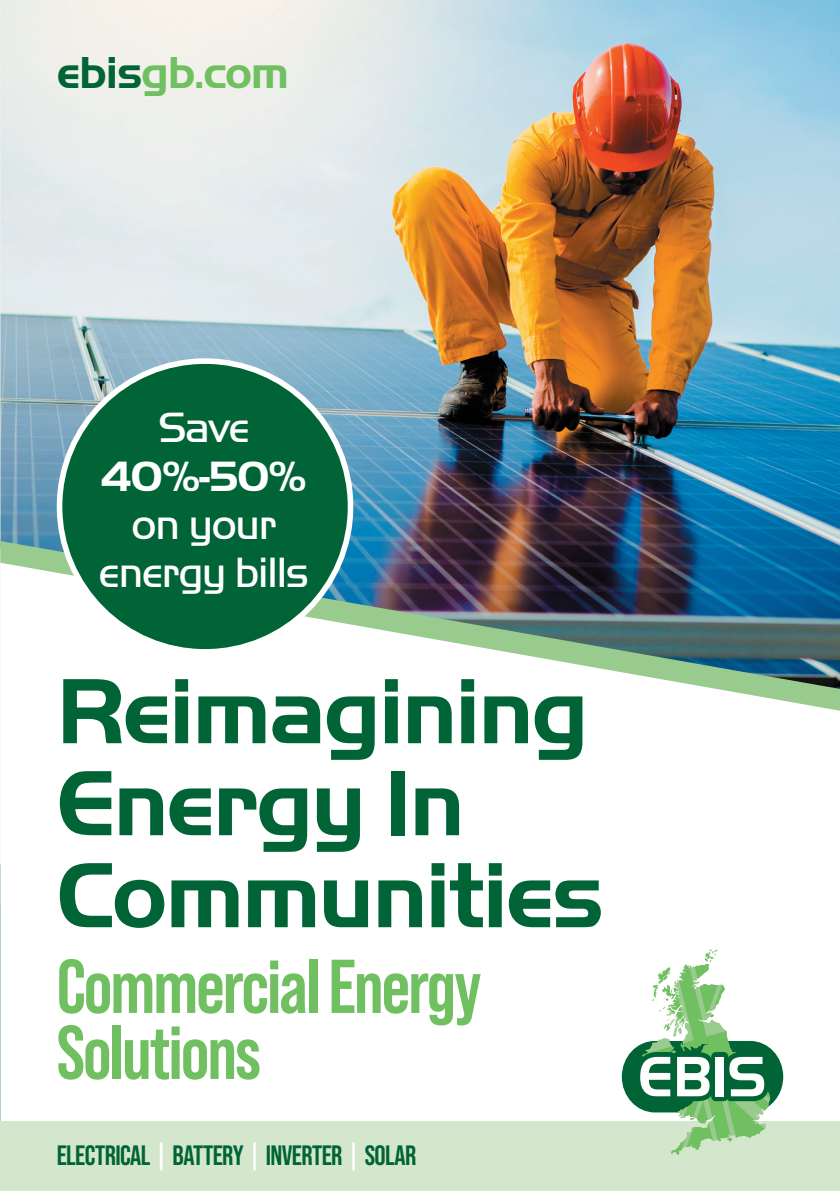
<style>
.page{position:relative;width:840px;height:1191px;background:#fff}
.page>*{position:absolute;margin:0;border:0;box-sizing:border-box;transform-origin:0 0}
.t1{font:700 96px/92px "Handel Got D";letter-spacing:-.025em;color:#006436}
.t2{font:700 76px/66px "Bebas Neue Pro";letter-spacing:-.025em;color:#70bf60}
.t3{font:700 46.4px "Handel Got D";letter-spacing:-.025em;color:#70bf60}
.t4{font:300 44px/48.4px "Handel Got D";letter-spacing:-.025em;color:#fff;text-align:center}
.t5{font:700 44px "Handel Got D";color:#fff}
.t6{font:700 28px "Bebas Neue Pro";letter-spacing:-.02em;color:#006436}
.s1{color:#006436}
.s2{color:#fff}
</style>
<div class="page">
<img style="left:0;top:0;width:839px;height:541px">
<hr style="left:0;top:904px;width:1px;height:268px;background:#99ca8e">
<svg style="left:0;top:980px;width:1px;height:141px"></svg>
<img style="left:0;top:541px;width:839px;height:169px">
<div style="left:59px;top:361px;width:291px;height:291px;background:#006436;border-radius:50%"></div>
<div style="left:0;top:1121px;width:839px;height:70px;background:#d4e7cd"></div>
<svg style="left:621px;top:949px;width:161px;height:206px"></svg>
<h3 class="t3" style="left:57px;top:46px;width:234px"><span class="s1">ebis</span>gb.com</h3>
<h3 class="t4" style="left:158px;top:404px;width:93px">Save</h3>
<h3 class="t5" style="left:101px;top:451px;width:207px">40%-50%</h3>
<h3 class="t4" style="left:99px;top:500px;width:212px">on your energy bills</h3>
<h1 class="t1" style="left:57px;top:666px;width:549px">Reimagining<br>Energy In<br>Communities</h1>
<h2 class="t2" style="left:57px;top:952px;width:426px">Commercial Energy<br>Solutions</h2>
<p class="t6" style="left:57px;top:1139px;width:361px">ELECTRICAL <span class="s2">|</span> BATTERY <span class="s2">|</span> INVERTER <span class="s2">|</span> SOLAR</p>
</div>
